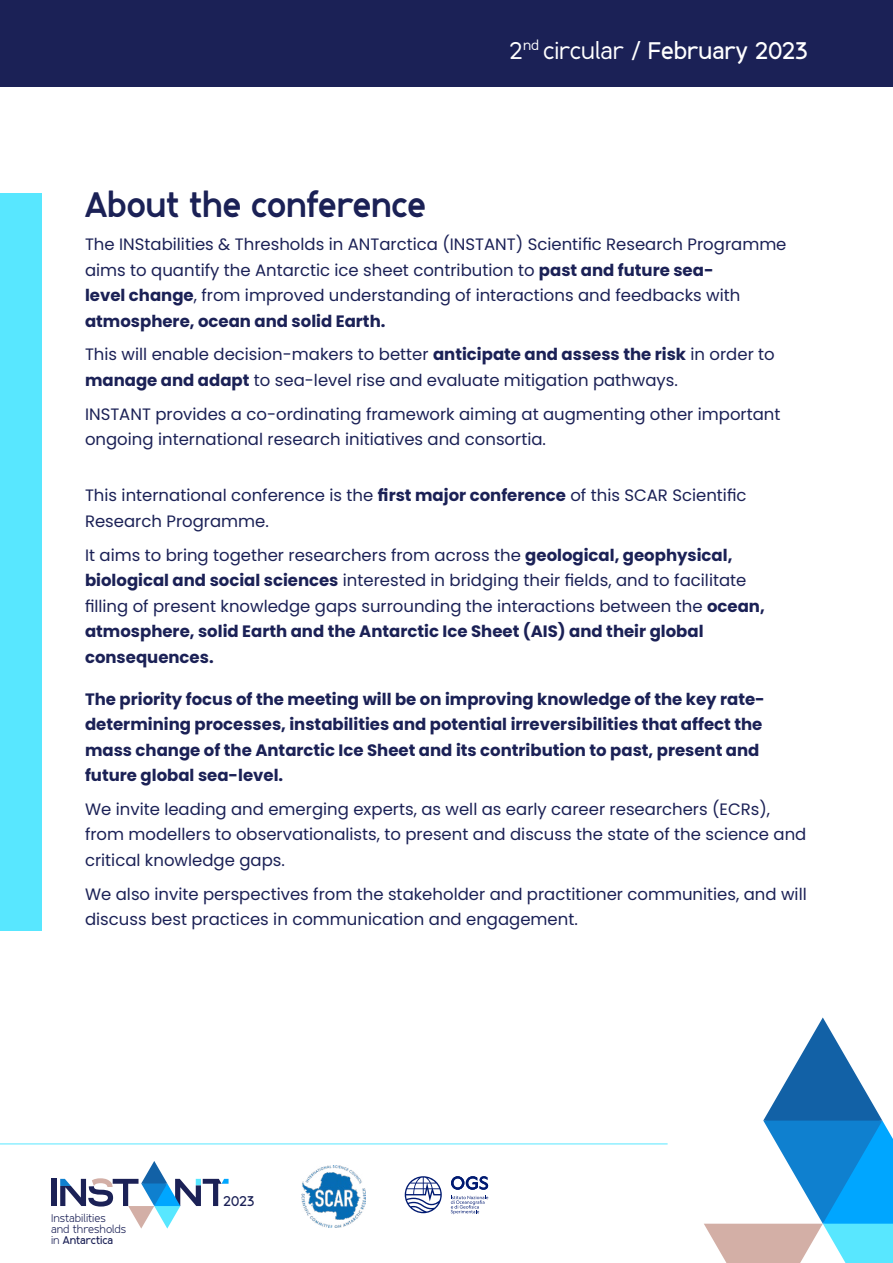
<style>
.page{position:relative;width:893px;height:1263px;background:#fff}
.page>*{position:absolute;margin:0;border:0;box-sizing:border-box;transform-origin:0 0}
.t1{font:900 37.5px "Lite On";color:#1b2156}
.t2{font:700 25.5px "Lite On";color:#fff}
.t3{font:16.5px/25.5px "Poppins";color:#1b2156}
.t4{font:700 16.5px/25.5px "Poppins";color:#1b2156}
.t5{font:700 15px "Lite On";color:#1b2156}
.t6{font:11.85px/10.9px "Lite On";color:#1b2156}
.s1{font-weight:500}
.s2{font-weight:700}
</style>
<div class="page">
<div style="left:0;top:0;width:893px;height:87px;background:#1b2156"></div>
<hr style="left:0;top:1143px;width:668px;height:1px;background:#58e7ff">
<div style="left:51px;top:1179px;width:6px;height:27px;background:#1b2156"></div>
<svg style="left:60px;top:1161px;width:169px;height:67px"></svg>
<svg style="left:704px;top:1017px;width:189px;height:246px"></svg>
<img style="left:302px;top:1165px;width:63px;height:63px">
<svg style="left:451px;top:1196px;width:37px;height:18px"></svg>
<svg style="left:451px;top:1176px;width:37px;height:14px"></svg>
<svg style="left:405px;top:1176px;width:37px;height:37px"></svg>
<div style="left:0;top:193px;width:41px;height:738px;background:#58e7ff"></div>
<h2 class="t2" style="left:509px;top:36px;width:301px"><span class="s1">2</span><sup>nd</sup> <span class="s1">circular /</span> February 2023</h2>
<h1 class="t1" style="left:85px;top:182px;width:342px">About the conference</h1>
<p class="t3" style="left:85px;top:232px;width:703px">The INStabilities &amp; Thresholds in ANTarctica (INSTANT) Scientific Research Programme aims to quantify the Antarctic ice sheet contribution to <span class="s2">past and future sea-<br>level change</span>, from improved understanding of interactions and feedbacks with <span class="s2">atmosphere, ocean and solid Earth.</span></p>
<p class="t3" style="left:85px;top:342px;width:691px">This will enable decision-makers to better <span class="s2">anticipate and assess the risk</span> in order to <span class="s2">manage and adapt</span> to sea-level rise and evaluate mitigation pathways.</p>
<p class="t3" style="left:85px;top:401px;width:697px">INSTANT provides a co-ordinating framework aiming at augmenting other important ongoing international research initiatives and consortia.</p>
<p class="t3" style="left:85px;top:483px;width:663px">This international conference is the <span class="s2">first major conference</span> of this SCAR Scientific<br>Research Programme.</p>
<p class="t3" style="left:85px;top:542px;width:681px">It aims to bring together researchers from across the <span class="s2">geological, geophysical, biological and social sciences</span> interested in bridging their fields, and to facilitate filling of present knowledge gaps surrounding the interactions between the <span class="s2">ocean, atmosphere, solid Earth and the Antarctic Ice Sheet (AIS) and their global consequences.</span></p>
<p class="t4" style="left:85px;top:686px;width:681px">The priority focus of the meeting will be on improving knowledge of the key rate&shy;determining processes, instabilities and potential irreversibilities that affect the mass change of the Antarctic Ice Sheet and its contribution to past, present and future global sea-level.</p>
<p class="t3" style="left:85px;top:796px;width:723px">We invite leading and emerging experts, as well as early career researchers (ECRs), from modellers to observationalists, to present and discuss the state of the science and critical knowledge gaps.</p>
<p class="t3" style="left:85px;top:881px;width:723px">We also invite perspectives from the stakeholder and practitioner communities, and will discuss best practices in communication and engagement.</p>
<p class="t6" style="left:51px;top:1213px;width:77px">Instabilities and thresholds in <span class="s2">Antarctica</span></p>
<p class="t5" style="left:223px;top:1193px;width:33px">2023</p>
</div>
